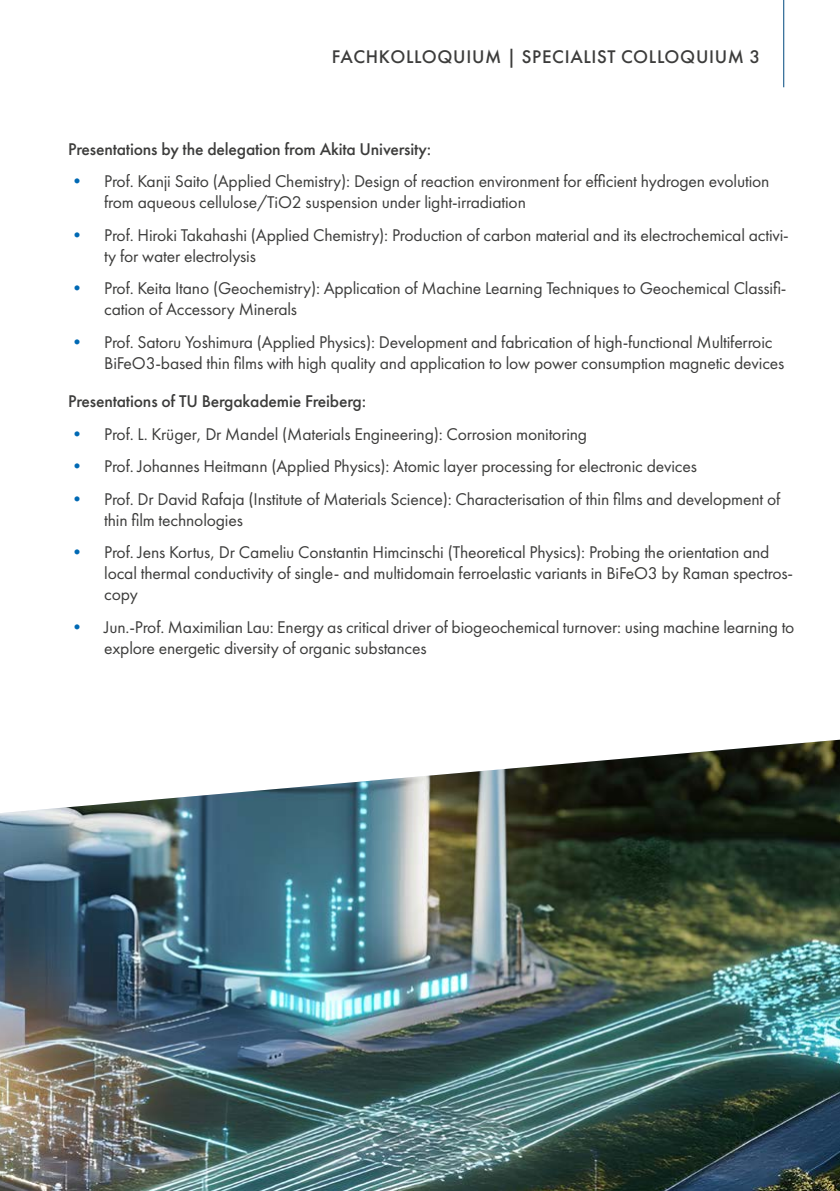
<style>
.page{position:relative;width:840px;height:1191px;background:#fff}
.page>*{position:absolute;margin:0;border:0;box-sizing:border-box;transform-origin:0 0}
.t1{font:19px "Futura PT Medium";letter-spacing:.035em;color:#3c3c3b}
.t2{font:17.6px/21.2px "Futura PT Book";letter-spacing:-.01em;color:#3c3c3b}
.t3{font:17.6px "Futura PT Medium";letter-spacing:-.01em;color:#3c3c3b}
.s1{font-family:"Futura PT Bold";font-size:18px;color:#0069b4}
</style>
<div class="page">
<hr style="left:782px;top:0;width:1px;height:87px;background:#00497f">
<img style="left:0;top:739px;width:839px;height:452px">
<p class="t1" style="left:332px;top:45px;width:430px">FACHKOLLOQUIUM | SPECIALIST COLLOQUIUM 3</p>
<p class="t3" style="left:68px;top:138px;width:364px">Presentations by the delegation from Akita University:</p>
<p class="t2" style="left:104px;top:170px;width:666px;text-indent:-36px"><span class="s1">•</span> Prof. Kanji Saito (Applied Chemistry): Design of reaction environment for efficient hydrogen evolution from aqueous cellulose/TiO2 suspension under light-irradiation</p>
<p class="t2" style="left:104px;top:224px;width:685px;text-indent:-36px"><span class="s1">•</span> Prof. Hiroki Takahashi (Applied Chemistry): Production of carbon material and its electrochemical activi&shy;ty for water electrolysis</p>
<p class="t2" style="left:104px;top:278px;width:683px;text-indent:-36px"><span class="s1">•</span> Prof. Keita Itano (Geochemistry): Application of Machine Learning Techniques to Geochemical Classifi&shy;cation of Accessory Minerals</p>
<p class="t2" style="left:104px;top:331px;width:681px;text-indent:-36px"><span class="s1">•</span> Prof. Satoru Yoshimura (Applied Physics): Development and fabrication of high-functional Multiferroic<br>BiFeO3-based thin films with high quality and application to low power consumption magnetic devices</p>
<p class="t3" style="left:68px;top:391px;width:299px">Presentations of TU Bergakademie Freiberg:</p>
<p class="t2" style="left:68px;top:423px;width:520px"><span class="s1">•</span> Prof. L. Krüger, Dr Mandel (Materials Engineering): Corrosion monitoring</p>
<p class="t2" style="left:68px;top:455px;width:630px"><span class="s1">•</span> Prof. Johannes Heitmann (Applied Physics): Atomic layer processing for electronic devices</p>
<p class="t2" style="left:104px;top:488px;width:677px;text-indent:-36px"><span class="s1">•</span> Prof. Dr David Rafaja (Institute of Materials Science): Characterisation of thin films and development of thin film technologies</p>
<p class="t2" style="left:104px;top:541px;width:690px;text-indent:-36px"><span class="s1">•</span> Prof. Jens Kortus, Dr Cameliu Constantin Himcinschi (Theoretical Physics): Probing the orientation and local thermal conductivity of single- and multidomain ferroelastic variants in BiFeO3 by Raman spectros&shy;copy</p>
<p class="t2" style="left:104px;top:616px;width:691px;text-indent:-36px"><span class="s1">•</span> Jun.-Prof. Maximilian Lau: Energy as critical driver of biogeochemical turnover: using machine learning to explore energetic diversity of organic substances</p>
</div>
